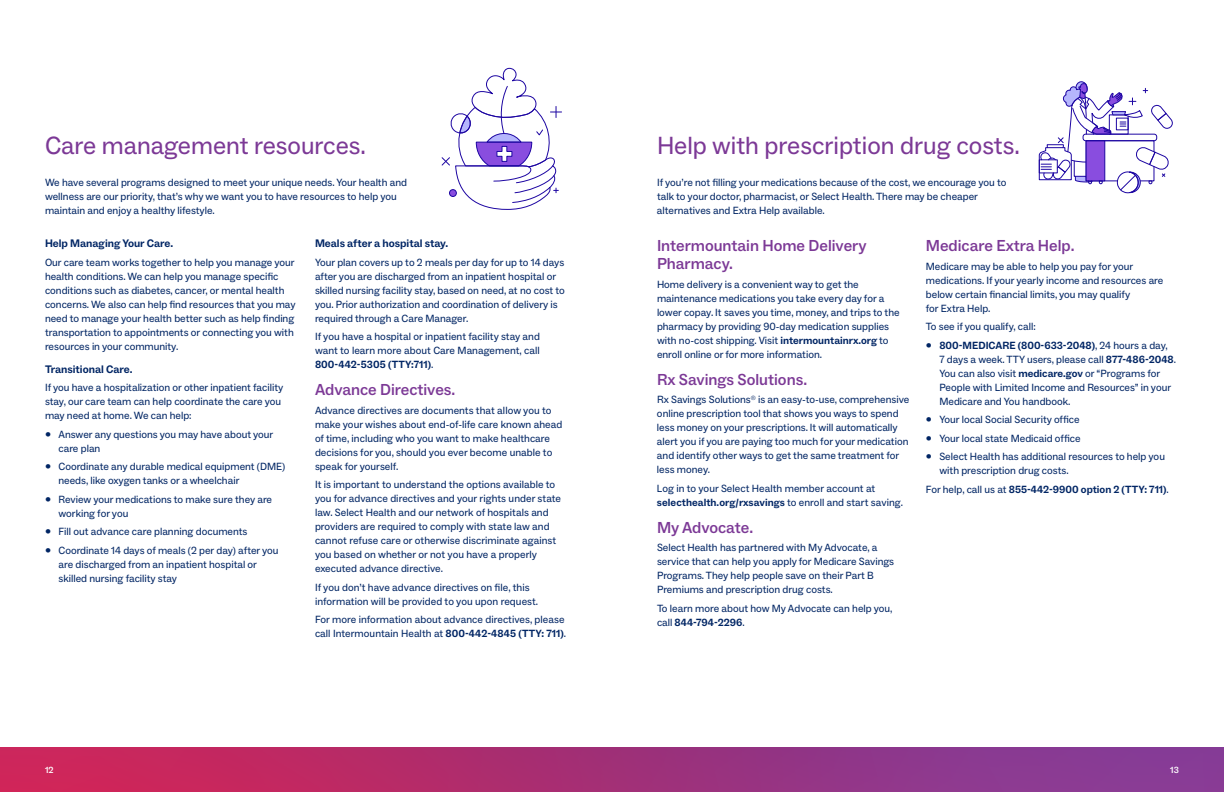
<style>
.page{position:relative;width:1224px;height:792px;background:#fff}
.page>*{position:absolute;margin:0;border:0;box-sizing:border-box;transform-origin:0 0}
.t1{font:25px "ABC Social";color:#7c3996}
.t2{font:500 16px/18px "ABC Social";color:#7c3996}
.t3{font:700 11px "ABC Social";color:#002564}
.t4{font:10.5px/14px "ABC Social";color:#002564}
.t5{font:500 9px "ABC Social";color:#fff}
.s1{font-weight:700}
</style>
<div class="page">
<div style="left:0;top:747px;width:1224px;height:45px;background:linear-gradient(to right,#d02354,#7c3e9c)"></div>
<svg style="left:441px;top:68px;width:121px;height:142px"></svg>
<div style="left:449px;top:189px;width:8px;height:8px;border:1px solid #1d06a2;border-radius:50%"></div>
<svg style="left:1039px;top:81px;width:133px;height:113px"></svg>
<h1 class="t1" style="left:45px;top:131px;width:323px">Care management resources.</h1>
<p class="t4" style="left:45px;top:176px;width:364px">We have several programs designed to meet your unique needs. Your health and wellness are our priority, that’s why we want you to have resources to help you</p>
<p class="t4" style="left:45px;top:204px;width:171px">maintain and enjoy a healthy lifestyle.</p>
<h4 class="t3" style="left:45px;top:237px;width:130px">Help Managing Your Care.</h4>
<p class="t4" style="left:45px;top:255px;width:252px">Our care team works together to help you manage your health conditions. We can help you manage specifc conditions such as diabetes, cancer, or mental health concerns. We also can help fnd resources that you may need to manage your health better such as help fnding transportation to appointments or connecting you with resources in your community.</p>
<h4 class="t3" style="left:45px;top:362px;width:89px">Transitional Care.</h4>
<p class="t4" style="left:45px;top:381px;width:240px">If you have a hospitalization or other inpatient facility stay, our care team can help coordinate the care you may need at home. We can help:</p>
<p class="t4" style="left:59px;top:427px;width:216px;text-indent:-14px">• Answer any questions you may have about your care plan</p>
<p class="t4" style="left:59px;top:460px;width:228px;text-indent:-14px">• Coordinate any durable medical equipment (DME) needs, like oxygen tanks or a wheelchair</p>
<p class="t4" style="left:59px;top:492px;width:215px;text-indent:-14px">• Review your medications to make sure they are working for you</p>
<p class="t4" style="left:45px;top:525px;width:204px">• Fill out advance care planning documents</p>
<p class="t4" style="left:59px;top:543px;width:222px;text-indent:-14px">• Coordinate 14 days of meals (2 per day) after you are discharged from an inpatient hospital or skilled nursing facility stay</p>
<h4 class="t3" style="left:315px;top:237px;width:135px">Meals after a hospital stay.</h4>
<p class="t4" style="left:315px;top:255px;width:251px">Your plan covers up to 2 meals per day for up to 14 days after you are discharged from an inpatient hospital or skilled nursing facility stay, based on need, at no cost to you. Prior authorization and coordination of delivery is required through a Care Manager.</p>
<p class="t4" style="left:315px;top:330px;width:227px;text-align:justify">If you have a hospital or inpatient facility stay and want to learn more about Care Management, call <span class="s1">800-442-5305 (TTY:711)</span>.</p>
<h2 class="t2" style="left:315px;top:381px;width:142px">Advance Directives.</h2>
<p class="t4" style="left:315px;top:403px;width:249px">Advance directives are documents that allow you to make your wishes about end-of-life care known ahead of time, including who you want to make healthcare decisions for you, should you ever become unable to speak for yourself.</p>
<p class="t4" style="left:315px;top:478px;width:248px">It is important to understand the options available to you for advance directives and your rights under state law. Select Health and our network of hospitals and providers are required to comply with state law and cannot refuse care or otherwise discriminate against you based on whether or not you have a properly executed advance directive.</p>
<p class="t4" style="left:315px;top:580px;width:216px">If you don’t have advance directives on fle, this</p>
<p class="t4" style="left:315px;top:592px;width:251px;line-height:18.5px">information will be provided to you upon request.<br>For more information about advance directives, please</p>
<p class="t4" style="left:315px;top:627px;width:253px">call Intermountain Health at <span class="s1">800-442-4845 (TTY: 711)</span>.</p>
<h1 class="t1" style="left:657px;top:131px;width:364px">Help with prescription drug costs.</h1>
<p class="t4" style="left:657px;top:176px;width:351px">If you’re not flling your medications because of the cost, we encourage you to talk to your doctor, pharmacist, or Select Health. There may be cheaper</p>
<p class="t4" style="left:657px;top:204px;width:169px">alternatives and Extra Help available.</p>
<h2 class="t2" style="left:657px;top:237px;width:211px">Intermountain Home Delivery<br>Pharmacy.</h2>
<p class="t4" style="left:657px;top:277px;width:244px">Home delivery is a convenient way to get the maintenance medications you take every day for a lower copay. It saves you time, money, and trips to the pharmacy by providing 90-day medication supplies with no-cost shipping. Visit <span class="s1">intermountainrx.org</span> to enroll online or for more information.</p>
<h2 class="t2" style="left:657px;top:371px;width:152px">Rx Savings Solutions.</h2>
<p class="t4" style="left:657px;top:393px;width:254px">Rx Savings Solutions<sup>®</sup> is an easy-to-use, comprehensive online prescription tool that shows you ways to spend less money on your prescriptions. It will automatically alert you if you are paying too much for your medication and identify other ways to get the same treatment for less money.</p>
<p class="t4" style="left:657px;top:481px;width:247px">Log in to your Select Health member account at <span class="s1">selecthealth.org/rxsavings</span> to enroll and start saving.</p>
<h2 class="t2" style="left:657px;top:519px;width:98px">My Advocate.</h2>
<p class="t4" style="left:657px;top:541px;width:239px">Select Health has partnered with My Advocate, a service that can help you apply for Medicare Savings Programs. They help people save on their Part B Premiums and prescription drug costs.</p>
<p class="t4" style="left:657px;top:601px;width:237px">To learn more about how My Advocate can help you, call <span class="s1">844-794-2296</span>.</p>
<h2 class="t2" style="left:926px;top:237px;width:150px">Medicare Extra Help.</h2>
<p class="t4" style="left:926px;top:259px;width:239px">Medicare may be able to help you pay for your medications. If your yearly income and resources are below certain fnancial limits, you may qualify<br>for Extra Help.</p>
<p class="t4" style="left:926px;top:320px;width:111px">To see if you qualify, call:</p>
<p class="t4" style="left:939px;top:338px;width:238px;text-indent:-14px">• <span class="s1">800-MEDICARE (800-633-2048)</span>, 24 hours a day,<br>7 days a week. TTY users, please call <span class="s1">877-486-2048</span>.<br>You can also visit <span class="s1">medicare.gov</span> or “Programs for People with Limited Income and Resources” in your Medicare and You handbook.</p>
<p class="t4" style="left:926px;top:413px;width:155px">• Your local Social Security offce</p>
<p class="t4" style="left:926px;top:431px;width:156px">• Your local state Medicaid offce</p>
<p class="t4" style="left:926px;top:450px;width:241px">• Select Health has additional resources to help you</p>
<p class="t4" style="left:926px;top:461px;width:244px;line-height:18.5px;text-indent:14px">with prescription drug costs.<br>For help, call us at <span class="s1">855-442-9900 option 2 (TTY: 711)</span>.</p>
<p class="t5" style="left:45px;top:764px;width:10px">12</p>
<p class="t5" style="left:1170px;top:764px;width:10px">13</p>
</div>
